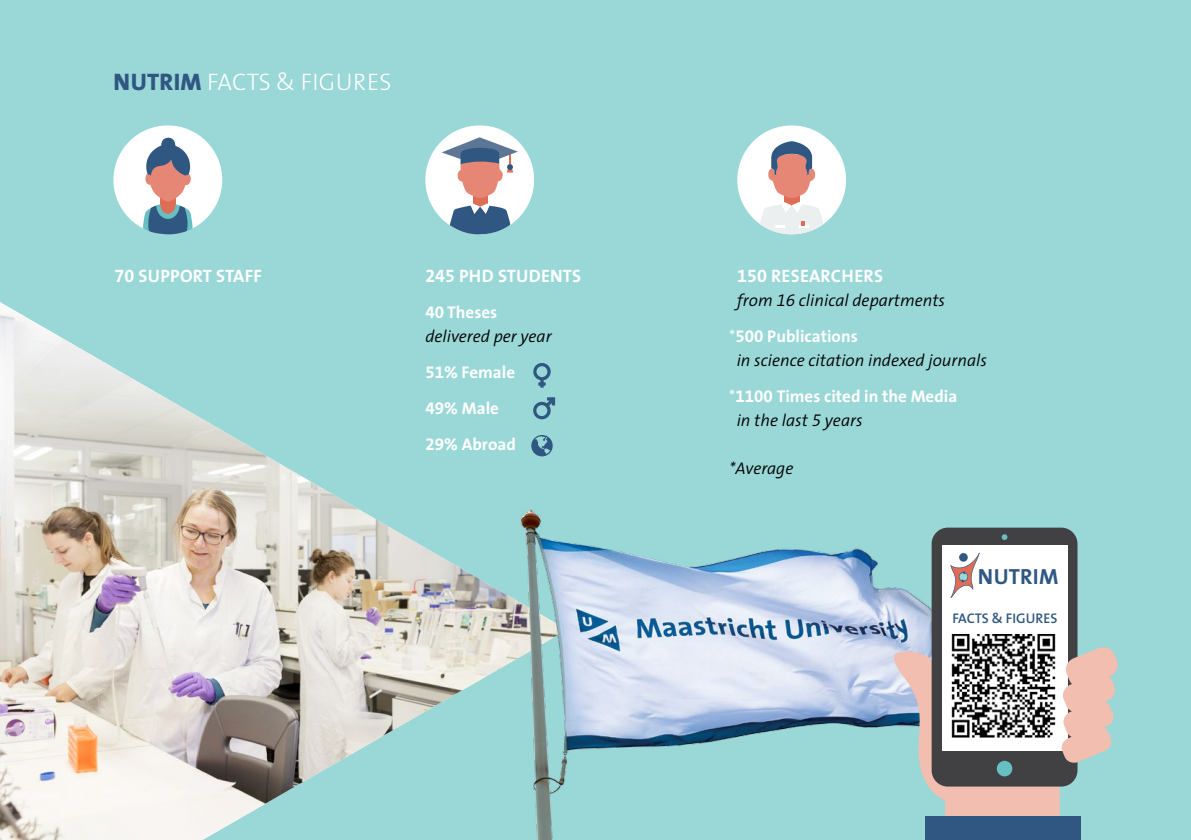
<style>
.page{position:relative;width:1191px;height:840px;background:#fff}
.page>*{position:absolute;margin:0;border:0;box-sizing:border-box;transform-origin:0 0}
.t1{font:300 24px "The Sans";letter-spacing:.015em;color:#fff}
.t2{font:700 22px "The Sans";letter-spacing:.015em;color:#2f5781}
.t3{font:700 18px "The Sans";letter-spacing:.015em;color:#fff}
.t4{font:italic 300 17px/36px "The Sans";color:#000}
.t5{font:700 17px/36px "The Sans";color:#fff}
.t6{font:600 14px "The Sans";color:#2f5781}
.s1{font-weight:800;color:#2f5781}
.s2{font-family:"The Sans Bold Expert";font-weight:400}
.s3{font-family:"The Sans Bold Expert";font-weight:400;font-style:normal;color:#fff}
.s4{font-weight:700;font-style:normal;color:#fff}
.s5{font-family:"The Sans Semi Light Italic Exp";font-weight:400;font-style:normal}
.s6{font-style:normal;color:#fff}
</style>
<div class="page">
<div style="left:0;top:0;width:1191px;height:839px;background:#9ad7d7"></div>
<div style="left:737px;top:125px;width:109px;height:109px;background:#fff;border-radius:50%"></div>
<svg style="left:760px;top:141px;width:63px;height:94px"></svg>
<div style="left:425px;top:125px;width:109px;height:109px;background:#fff;border-radius:50%"></div>
<svg style="left:441px;top:137px;width:77px;height:98px"></svg>
<div style="left:113px;top:125px;width:109px;height:109px;background:#fff;border-radius:50%"></div>
<svg style="left:143px;top:137px;width:50px;height:97px"></svg>
<img style="left:0;top:302px;width:556px;height:537px">
<img style="left:520px;top:509px;width:411px;height:330px">
<div style="left:925px;top:815px;width:156px;height:24px;background:#2f5781"></div>
<div style="left:931px;top:527px;width:146px;height:259px;background:#414042;border-radius:16px"></div>
<div style="left:941px;top:545px;width:126px;height:205px;background:#fff"></div>
<svg style="left:1001px;top:534px;width:6px;height:5px"></svg>
<svg style="left:887px;top:645px;width:231px;height:191px"></svg>
<img style="left:951px;top:634px;width:104px;height:103px">
<svg style="left:950px;top:553px;width:29px;height:44px"></svg>
<h1 class="t1" style="left:114px;top:62px;width:279px"><span class="s1">NUTRIM</span> FACTS &amp; FIGURES</h1>
<p class="t3" style="left:115px;top:260px;width:149px"><span class="s2">70</span> SUPPORT STAFF</p>
<p class="t3" style="left:425px;top:260px;width:157px"><span class="s2">245</span> PHD STUDENTS</p>
<p class="t4" style="left:425px;top:299px;width:128px;line-height:24px"><span class="s3">40</span> <span class="s4">Theses </span>delivered per year</p>
<p class="t5" style="left:425px;top:353px;width:92px"><span class="s2">51</span>% Female<br><span class="s2">49</span>% Male<br><span class="s2">29</span>% Abroad</p>
<p class="t3" style="left:737px;top:260px;width:147px"><span class="s2">150</span> RESEARCHERS</p>
<p class="t4" style="left:729px;top:281px;width:217px;text-indent:8px">from <span class="s5">16</span> clinical departments <span class="s6">*</span><span class="s3">500</span> <span class="s4">Publications</span></p>
<p class="t4" style="left:729px;top:341px;width:259px;text-indent:7px">in science citation indexed journals <span class="s6">*</span><span class="s3">1100</span> <span class="s4">Times cited in the Media</span></p>
<p class="t4" style="left:736px;top:401px;width:127px">in the last <span class="s5">5</span> years</p>
<p class="t4" style="left:729px;top:449px;width:66px">*Average</p>
<p class="t2" style="left:977px;top:558px;width:82px">NUTRIM</p>
<p class="t6" style="left:952px;top:606px;width:107px">FACTS &amp; FIGURES</p>
</div>
